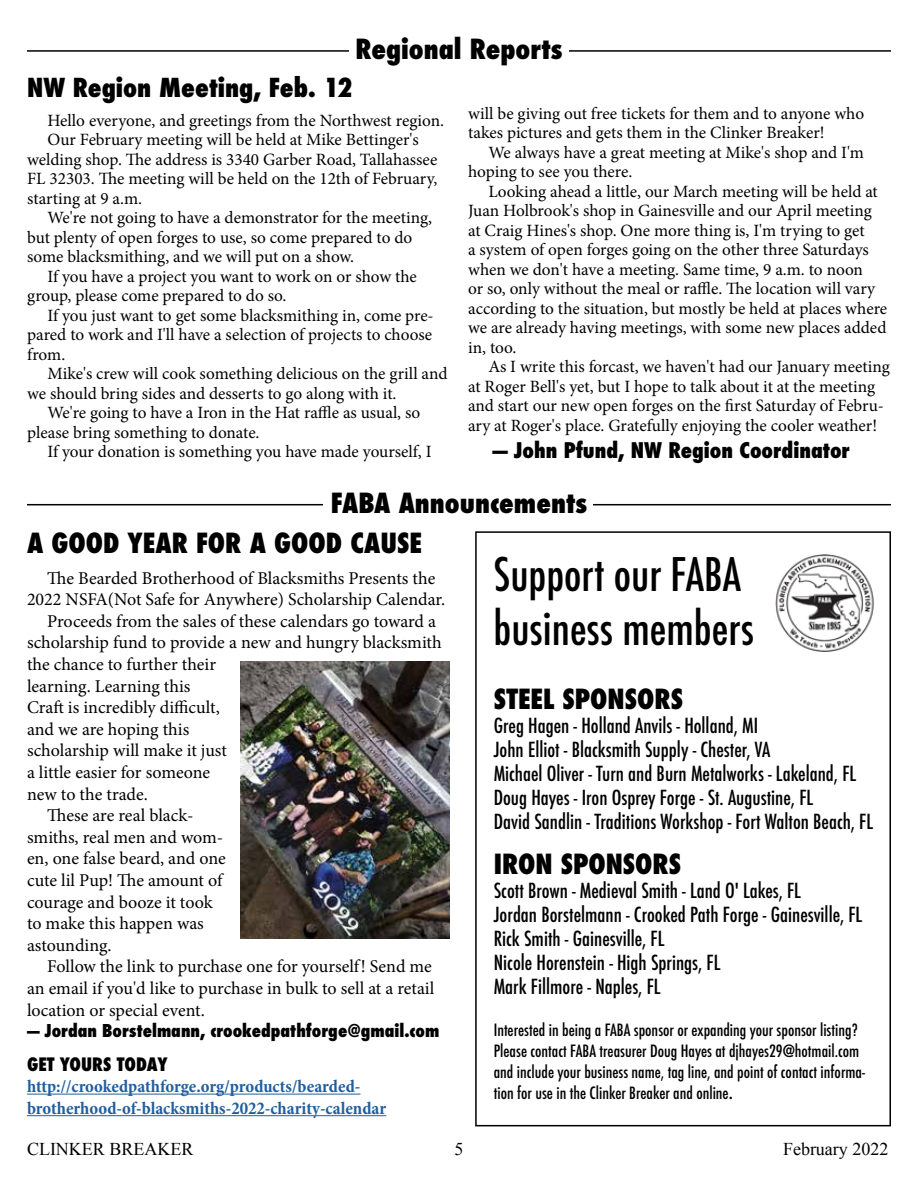
<style>
.page{position:relative;width:918px;height:1188px;background:#fff}
.page>*{position:absolute;margin:0;border:0;box-sizing:border-box;transform-origin:0 0}
.t1{font:500 condensed 45px/54px "Futura";color:#000}
.t2{font:800 condensed 27px "Futura";color:#000}
.t3{font:800 condensed 25.5px "Futura";color:#000}
.t4{font:800 condensed 21px "Futura";color:#000}
.t5{font:500 condensed 20.25px/24px "Futura";color:#000}
.t6{font:18px "Minion Pro";letter-spacing:-.005em;color:#000}
.t7{font:700 condensed 18px/21.6px "Minion Pro";color:#215e9e}
.t8{font:18px "Times New Roman";color:#000}
.t9{font:800 condensed 18px "Futura";color:#000}
.t10{font:17.25px/19.5px "Minion Pro";letter-spacing:-.005em;color:#000}
.t11{font:800 condensed 17.25px "Futura";color:#000}
.t12{font:500 condensed 16.5px/21px "Futura";color:#000}
.s1{font-size:20.25px}
</style>
<div class="page">
<div style="left:475px;top:531px;width:416px;height:595px;border:2px solid #000"></div>
<hr style="left:27px;top:1094px;width:334px;height:1px;background:#215e9e">
<hr style="left:27px;top:1115px;width:359px;height:1px;background:#215e9e">
<img style="left:241px;top:662px;width:209px;height:277px">
<hr style="left:27px;top:504px;width:864px;height:1px;background:#000">
<div style="left:323px;top:494px;width:270px;height:20px;background:#fff"></div>
<hr style="left:27px;top:50px;width:864px;height:2px;background:#000">
<div style="left:349px;top:40px;width:219px;height:21px;background:#fff"></div>
<img style="left:775px;top:554px;width:99px;height:97px">
<h2 class="t2" style="left:355px;top:31px;width:209px">Regional Reports</h2>
<h3 class="t3" style="left:27px;top:71px;width:327px">NW Region Meeting, Feb. 12</h3>
<p class="t10" style="left:47px;top:111px;width:398px">Hello everyone, and greetings from the Northwest region.</p>
<p class="t10" style="left:47px;top:130px;width:373px">Our February meeting will be held at Mike Bettinger's</p>
<p class="t10" style="left:27px;top:150px;width:412px">welding shop. The address is 3340 Garber Road, Tallahassee</p>
<p class="t10" style="left:27px;top:169px;width:412px">FL 32303. The meeting will be held on the 12th of February,</p>
<p class="t10" style="left:27px;top:189px;width:117px">starting at 9 a.m.</p>
<p class="t10" style="left:47px;top:208px;width:386px">We're not going to have a demonstrator for the meeting,</p>
<p class="t10" style="left:27px;top:228px;width:387px">but plenty of open forges to use, so come prepared to do</p>
<p class="t10" style="left:27px;top:247px;width:328px">some blacksmithing, and we will put on a show.</p>
<p class="t10" style="left:47px;top:267px;width:371px">If you have a project you want to work on or show the</p>
<p class="t10" style="left:27px;top:286px;width:261px">group, please come prepared to do so.</p>
<p class="t10" style="left:47px;top:306px;width:388px">If you just want to get some blacksmithing in, come pre-</p>
<p class="t10" style="left:27px;top:325px;width:407px">pared to work and I'll have a selection of projects to choose</p>
<p class="t10" style="left:27px;top:345px;width:40px">from.</p>
<p class="t10" style="left:47px;top:364px;width:402px">Mike's crew will cook something delicious on the grill and</p>
<p class="t10" style="left:27px;top:384px;width:371px">we should bring sides and desserts to go along with it.</p>
<p class="t10" style="left:47px;top:403px;width:374px">We're going to have a Iron in the Hat raffle as usual, so</p>
<p class="t10" style="left:27px;top:423px;width:234px">please bring something to donate.</p>
<p class="t10" style="left:47px;top:442px;width:386px">If your donation is something you have made yourself, I</p>
<p class="t10" style="left:468px;top:104px;width:398px">will be giving out free tickets for them and to anyone who takes pictures and gets them in the Clinker Breaker!</p>
<p class="t10" style="left:468px;top:143px;width:397px;text-indent:20px">We always have a great meeting at Mike's shop and I'm hoping to see you there.</p>
<p class="t10" style="left:468px;top:182px;width:421px;text-indent:20px">Looking ahead a little, our March meeting will be held at Juan Holbrook's shop in Gainesville and our April meeting at Craig Hines's shop. One more thing is, I'm trying to get<br>a system of open forges going on the other three Saturdays when we don't have a meeting. Same time, 9 a.m. to noon<br>or so, only without the meal or raffle. The location will vary according to the situation, but mostly be held at places where we are already having meetings, with some new places added in, too.</p>
<p class="t10" style="left:468px;top:357px;width:423px;text-indent:20px">As I write this forcast, we haven't had our January meeting at Roger Bell's yet, but I hope to talk about it at the meeting and start our new open forges on the first Saturday of Febru&shy;ary at Roger's place. Gratefully enjoying the cooler weather!</p>
<p class="t4" style="left:492px;top:436px;width:359px">— John Pfund, NW Region Coordinator</p>
<h2 class="t2" style="left:331px;top:484px;width:258px">FABA Announcements</h2>
<h2 class="t2" style="left:27px;top:525px;width:397px">A GOOD YEAR FOR A GOOD CAUSE</h2>
<p class="t6" style="left:47px;top:566px;width:390px">The Bearded Brotherhood of Blacksmiths Presents the</p>
<p class="t6" style="left:27px;top:587px;width:420px">2022 NSFA(Not Safe for Anywhere) Scholarship Calendar.</p>
<p class="t6" style="left:47px;top:609px;width:390px">Proceeds from the sales of these calendars go toward a</p>
<p class="t6" style="left:27px;top:631px;width:416px">scholarship fund to provide a new and hungry blacksmith</p>
<p class="t6" style="left:27px;top:652px;width:191px">the chance to further their</p>
<p class="t6" style="left:27px;top:674px;width:165px">learning. Learning this</p>
<p class="t6" style="left:27px;top:695px;width:194px">Craft is incredibly difficult,</p>
<p class="t6" style="left:27px;top:717px;width:164px">and we are hoping this</p>
<p class="t6" style="left:27px;top:739px;width:201px">scholarship will make it just</p>
<p class="t6" style="left:27px;top:760px;width:185px">a little easier for someone</p>
<p class="t6" style="left:27px;top:782px;width:122px">new to the trade.</p>
<p class="t6" style="left:47px;top:803px;width:148px">These are real black-</p>
<p class="t6" style="left:27px;top:825px;width:198px">smiths, real men and wom-</p>
<p class="t6" style="left:27px;top:847px;width:200px">en, one false beard, and one</p>
<p class="t6" style="left:27px;top:868px;width:197px">cute lil Pup! The amount of</p>
<p class="t6" style="left:27px;top:890px;width:187px">courage and booze it took</p>
<p class="t6" style="left:27px;top:911px;width:178px">to make this happen was</p>
<p class="t6" style="left:27px;top:933px;width:86px">astounding.</p>
<p class="t6" style="left:47px;top:955px;width:386px">Follow the link to purchase one for yourself! Send me</p>
<p class="t6" style="left:27px;top:976px;width:409px">an email if you'd like to purchase in bulk to sell at a retail</p>
<p class="t6" style="left:27px;top:998px;width:179px">location or special event.</p>
<p class="t11" style="left:27px;top:1019px;width:414px">— Jordan Borstelmann, crookedpathforge@gmail.com</p>
<p class="t9" style="left:27px;top:1052px;width:142px">GET YOURS TODAY</p>
<p class="t7" style="left:27px;top:1076px;width:361px">http://crookedpathforge.org/products/bearded&shy;brotherhood-of-blacksmiths-2022-charity-calendar</p>
<h1 class="t1" style="left:494px;top:548px;width:262px">Support our FABA business members</h1>
<h2 class="t2" style="left:494px;top:680px;width:191px">STEEL SPONSORS</h2>
<p class="t5" style="left:494px;top:713px;width:381px">Greg Hagen - Holland Anvils - Holland, MI<br>John Elliot - Blacksmith Supply - Chester, VA<br>Michael Oliver - Turn and Burn Metalworks - Lakeland, FL Doug Hayes - Iron Osprey Forge - St. Augustine, FL<br>David Sandlin - Traditions Workshop - Fort Walton Beach, FL</p>
<h2 class="t2" style="left:494px;top:845px;width:189px">IRON SPONSORS</h2>
<p class="t5" style="left:494px;top:878px;width:370px">Scott Brown - Medieval Smith - Land O' Lakes, FL<br>Jordan Borstelmann - Crooked Path Forge - Gainesville, FL Rick Smith - Gainesville, FL<br>Nicole Horenstein - High Springs, FL<br>Mark Fillmore - Naples, FL</p>
<p class="t12" style="left:494px;top:1019px;width:373px">Interested in being a FABA sponsor or expanding your sponsor listing?<br>Please contact FABA treasurer Doug Hayes at djhayes29@hotmail.com and include your business name, tag line, and point of contact informa&shy;tion for use in the Clinker Breaker and online<span class="s1">.</span></p>
<p class="t8" style="left:27px;top:1137px;width:168px">CLINKER BREAKER</p>
<p class="t8" style="left:783px;top:1137px;width:107px">February 2022</p>
<p class="t8" style="left:454px;top:1137px;width:10px">5</p>
</div>
